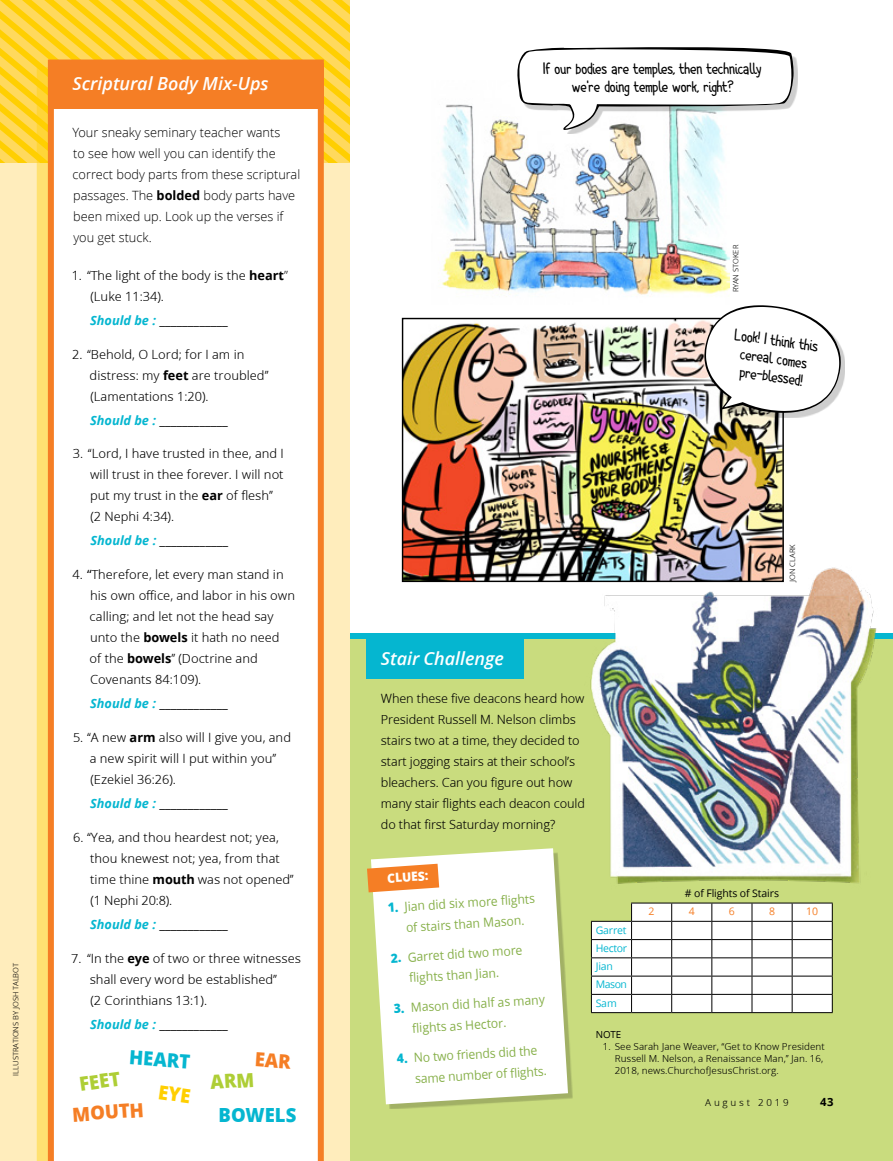
<style>
.page{position:relative;width:893px;height:1161px;background:#fff}
.page>*{position:absolute;margin:0;border:0;box-sizing:border-box;transform-origin:0 0}
.LISTnmbr-1_para_next{font:800 19.5px "Zoramlds Lat";color:#05b6d0;scale:.95 1}
.LISTnmbr-1_para_next-2{font:800 19.5px "Zoramlds Lat";color:#f57e25;scale:.95 1}
.LISTnmbr-1_para_next-3{font:800 19.5px "Zoramlds Lat";color:#aece36;scale:.95 1}
.TOPIC-1_title{font:italic 600 18px "Zoramlds Lat";color:#fff}
.t1{font:16.65px/18px "Comic Spans";letter-spacing:.01em;color:#000;text-align:center}
.LISTnmbr-1_para_next-4{font:12.75px/21px "Zoramlds Lat";color:#000}
.TOPIC-1_para_first{font:12.75px/21px "Zoramlds Lat";letter-spacing:-.01em;color:#000}
.TOPIC-1_para_first-2{font:300 12.75px/21px "Zoramlds Lat";color:#000}
.LISTnmbr-1_para_next-5{font:12.75px/20.9px "Zoramlds Lat";color:#87b04a;scale:.95 1}
.LISTnmbr-1_para_next-6{font:12.75px "Zoramlds Lat";color:#000}
.LISTnmbr-1_para_last{font:12.75px/21px "Zoramlds Lat";color:#000}
.LISTnmbr-1_para_firs{font:12.75px/21px "Zoramlds Lat";color:#000}
.LISTnmbr-1_para_last-2{font:12.75px/21.1px "Zoramlds Lat";color:#87b04a;scale:.95 1}
.LISTnmbr-1_para_firs-2{font:12.75px "Zoramlds Lat";color:#000}
.LISTnmbr-1_para_last-3{font:12.75px "Zoramlds Lat";color:#000}
.LISTnmbr-1_para_next-7{font:800 12.75px "Zoramlds Lat";color:#fff;scale:.95 1}
.Folio_R{font:700 11.25px "Zoramlds Lat";color:#000}
.TBLDATA_para{font:10.5px "Zoramlds Lat";letter-spacing:-.03em;color:#05b6d0}
.TBLDATA_para-2{font:10.5px "Zoramlds Lat";letter-spacing:-.01em;color:#000}
.TBLDATA_para-3{font:10.5px "Zoramlds Lat";color:#f57e25}
.NOTEnmbr_para_first{font:9.75px/12px "Zoramlds Lat";color:#000}
.Folio_R-2{font:9.75px "Zoramlds Lat";letter-spacing:.28em;color:#000}
.NOTE_title{font:9.75px "Zoramlds Lat";color:#000}
.CRDT_para{font:7.5px "Zoramlds Lat";color:#000}
.SIDE_title_LARGE{font:7.5px "Zoramlds Lat";color:#000}
.s1{font-weight:700}
.s2{font-weight:300}
.s3{font-weight:700;font-style:italic;color:#05b6d0}
.s4{font-style:inherit}
.s5{font-weight:800;color:#05b6d0}
</style>
<div class="page">
<div style="left:346px;top:639px;width:547px;height:522px;background:#c9dc7e"></div>
<img style="left:566px;top:147px;width:19px;height:141px">
<div style="left:346px;top:633px;width:547px;height:6px;background:#05b6d0"></div>
<img style="left:566px;top:322px;width:19px;height:258px">
<svg style="left:566px;top:47px;width:19px;height:83px"></svg>
<div style="left:375px;top:852px;width:197px;height:257px;background:#000;opacity:.2"></div>
<img style="left:0;top:0;width:566px;height:1161px">
<img style="left:585px;top:47px;width:292px;height:967px">
<svg style="left:210px;top:1052px;width:82px;height:37px"></svg>
<svg style="left:159px;top:1085px;width:32px;height:18px"></svg>
<p class="CRDT_para" style="left:10px;top:1076px;width:115px;rotate:-90deg">ILLUSTRATIONS BY JOSH TALBOT</p>
<p class="TOPIC-1_title" style="left:73px;top:70px;width:198px">Scriptural Body Mix-Ups</p>
<p class="TOPIC-1_para_first-2" style="left:72px;top:122px;width:229px">Your sneaky seminary teacher wants<br>to see how well you can identify the correct body parts from these scriptural passages. The <span class="s1">bolded</span> body parts have been mixed up. Look up the verses if you get stuck.</p>
<p class="LISTnmbr-1_para_firs" style="left:90px;top:265px;width:199px;text-indent:-19px">1. “The light of the body is the <span class="s1">heart</span><span class="s2">” </span>(Luke 11:34).</p>
<p class="LISTnmbr-1_para_firs-2" style="left:90px;top:311px;width:139px"><span class="s3">Should be :</span> ____________</p>
<p class="LISTnmbr-1_para_next-4" style="left:90px;top:344px;width:180px;text-indent:-17px">2. “Behold, O Lord; for I am in distress: my <span class="s1">feet</span> are troubled” (Lamentations 1:20).</p>
<p class="LISTnmbr-1_para_next-6" style="left:90px;top:411px;width:139px"><span class="s3">Should be :</span> ____________</p>
<p class="LISTnmbr-1_para_next-4" style="left:90px;top:443px;width:195px;text-indent:-17px">3. “Lord, I have trusted in thee, and I will trust in thee forever. I will not put my trust in the <span class="s1">ear</span> of flesh” (2 Nephi 4:34).</p>
<p class="LISTnmbr-1_para_next-6" style="left:90px;top:531px;width:139px"><span class="s3">Should be :</span> ____________</p>
<p class="LISTnmbr-1_para_next-4" style="left:90px;top:564px;width:207px;text-indent:-17px">4. <span class="s4">“</span>Therefore, let every man stand in his own office, and labor in his own calling; and let not the head say unto the <span class="s1">bowels</span> it hath no need<br>of the <span class="s1">bowels</span>” (Doctrine and<br>Covenants 84:109).</p>
<p class="LISTnmbr-1_para_next-6" style="left:90px;top:694px;width:139px"><span class="s3">Should be :</span> ____________</p>
<p class="LISTnmbr-1_para_next-4" style="left:90px;top:727px;width:203px;text-indent:-17px">5. “A new <span class="s1">arm</span> also will I give you, and a new spirit will I put within you” (Ezekiel 36:26).</p>
<p class="LISTnmbr-1_para_next-6" style="left:90px;top:794px;width:139px"><span class="s3">Should be :</span> ____________</p>
<p class="LISTnmbr-1_para_next-4" style="left:90px;top:827px;width:205px;text-indent:-17px">6. “Yea, and thou heardest not; yea, thou knewest not; yea, from that time thine <span class="s1">mouth</span> was not opened” (1 Nephi 20:8).</p>
<p class="LISTnmbr-1_para_next-6" style="left:90px;top:915px;width:139px"><span class="s3">Should be :</span> ____________</p>
<p class="LISTnmbr-1_para_last" style="left:90px;top:947px;width:213px;text-indent:-18px">7. “In the <span class="s1">eye</span> of two or three witnesses shall every word be established”<br>(2 Corinthians 13:1).</p>
<p class="LISTnmbr-1_para_last-3" style="left:90px;top:1014px;width:139px"><span class="s3">Should be :</span> ____________</p>
<p class="LISTnmbr-1_para_next" style="left:130px;top:1042px;width:66px;rotate:4deg">HEART</p>
<p class="LISTnmbr-1_para_next-3" style="left:77px;top:1069px;width:45px;rotate:-8deg">FEET</p>
<p class="LISTnmbr-1_para_next-2" style="left:71px;top:1099px;width:77px;rotate:-4deg">MOUTH</p>
<p class="LISTnmbr-1_para_next" style="left:219px;top:1099px;width:83px">BOWELS</p>
<p class="t1" style="left:544px;top:60px;width:220px">If our bodies are temples, then technically we're doing temple work, right?</p>
<p class="SIDE_title_LARGE" style="left:730px;top:292px;width:49px;rotate:-90deg">RYAN STOKER</p>
<p class="t1" style="left:736px;top:326px;width:86px;rotate:8deg">Look! I think this cereal comes pre-blessed!</p>
<p class="SIDE_title_LARGE" style="left:787px;top:582px;width:39px;rotate:-90deg">JON CLARK</p>
<p class="TOPIC-1_title" style="left:381px;top:645px;width:125px">Stair Challenge</p>
<p class="TOPIC-1_para_first" style="left:381px;top:688px;width:206px">When these five deacons heard how President Russell M. Nelson climbs stairs two at a time, they decided to start jogging stairs at their school’s bleachers. Can you figure out how many stair flights each deacon could do that first Saturday morning?</p>
<p class="LISTnmbr-1_para_next-7" style="left:387px;top:868px;width:45px;rotate:-4deg">CLUES:</p>
<p class="LISTnmbr-1_para_next-5" style="left:387px;top:898px;width:157px;text-align:center;rotate:-4deg"><span class="s5">1.</span> Jian did six more fl ights of stairs than Mason.</p>
<p class="LISTnmbr-1_para_next-5" style="left:407px;top:947px;width:122px;text-indent:-17px;rotate:-4deg"><span class="s5">2.</span> Garret did two more fl ights than Jian.</p>
<p class="LISTnmbr-1_para_next-5" style="left:410px;top:997px;width:143px;text-indent:-17px;rotate:-4deg"><span class="s5">3.</span> Mason did half as many fl ights as Hector.</p>
<p class="LISTnmbr-1_para_last-2" style="left:413px;top:1048px;width:140px;text-indent:-17px;rotate:-4deg"><span class="s5">4.</span> No two friends did the same number of fl ights.</p>
<p class="TBLDATA_para-2" style="left:685px;top:885px;width:96px"># of Flights of Stairs</p>
<p class="TBLDATA_para" style="left:596px;top:922px;width:32px">Garret</p>
<p class="TBLDATA_para" style="left:596px;top:940px;width:33px">Hector</p>
<p class="TBLDATA_para" style="left:596px;top:958px;width:19px">Jian</p>
<p class="TBLDATA_para" style="left:596px;top:977px;width:33px">Mason</p>
<p class="TBLDATA_para" style="left:596px;top:995px;width:23px">Sam</p>
<p class="TBLDATA_para-3" style="left:649px;top:904px;width:8px">2</p>
<p class="TBLDATA_para-3" style="left:689px;top:904px;width:8px">4</p>
<p class="TBLDATA_para-3" style="left:729px;top:904px;width:8px">6</p>
<p class="TBLDATA_para-3" style="left:769px;top:904px;width:8px">8</p>
<p class="TBLDATA_para-3" style="left:806px;top:904px;width:13px">10</p>
<p class="NOTE_title" style="left:596px;top:1027px;width:27px">NOTE</p>
<p class="NOTEnmbr_para_first" style="left:615px;top:1040px;width:211px;text-indent:-12px">1. See Sarah Jane Weaver, “Get to Know President<br>Russell M. Nelson, a Renaissance Man,” Jan. 16,<br>2018, news.ChurchofJesusChrist.org.</p>
<p class="Folio_R-2" style="left:705px;top:1095px;width:85px">August 2019</p>
<p class="Folio_R" style="left:820px;top:1093px;width:15px">43</p>
</div>
